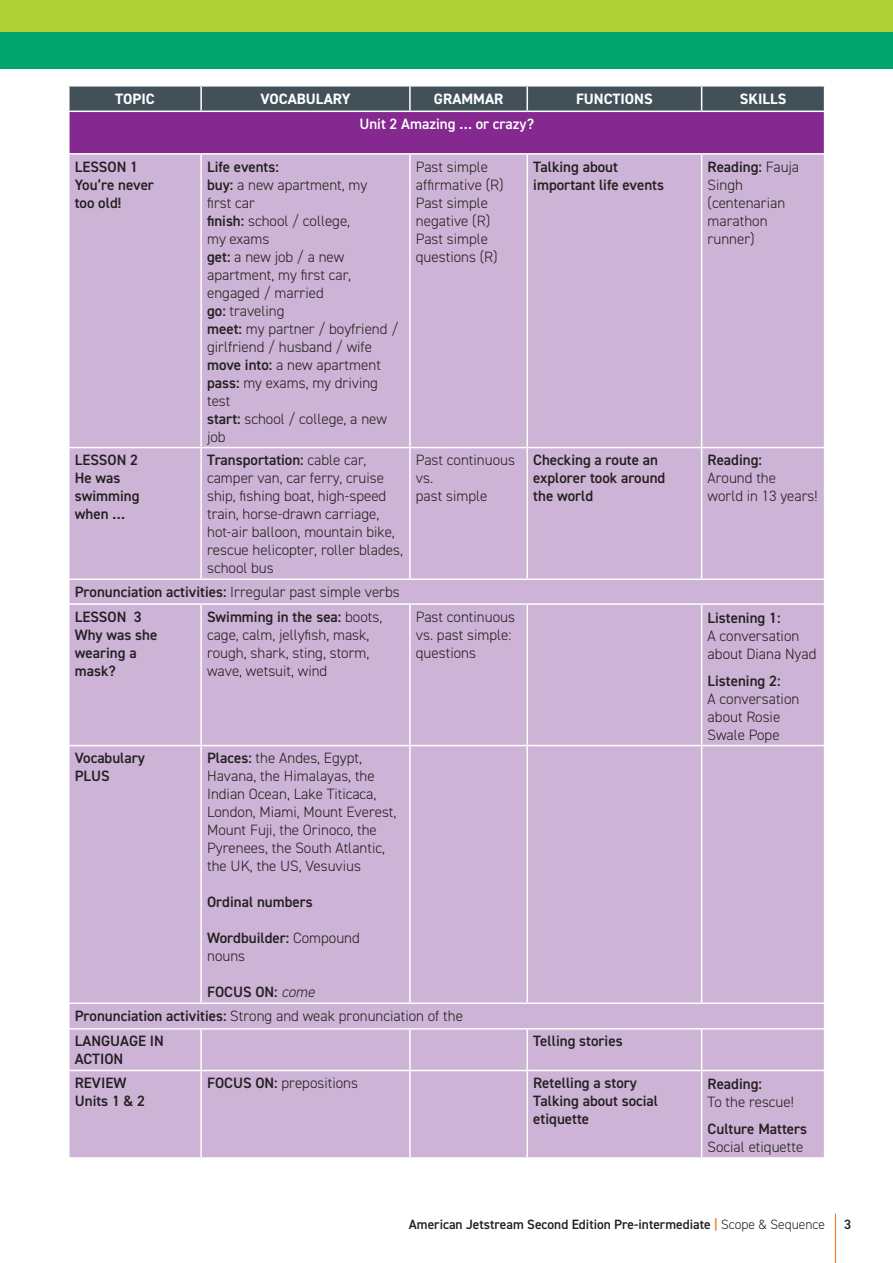
<style>
.page{position:relative;width:893px;height:1263px;background:#fff}
.page>*{position:absolute;margin:0;border:0;box-sizing:border-box;transform-origin:0 0}
.t1{font:300 15px/18px "DIN2014";color:#231f20}
.t2{font:600 15px/18px "DIN2014";color:#231f20}
.t3{font:700 15px "DIN2014";color:#fff}
.t4{font:600 15px "DIN2014";color:#fff}
.t5{font:600 13.5px "DIN2014";color:#231f20}
.s1{font-weight:600}
.s2{font-weight:300}
.s3{font-weight:300;font-style:italic}
.s4{color:#f47921}
</style>
<div class="page">
<hr style="left:835px;top:1214px;width:1px;height:49px;background:#f47921">
<div style="left:0;top:0;width:893px;height:68px;background:#b0d136"></div>
<div style="left:0;top:32px;width:893px;height:36px;background:#00a66e"></div>
<div style="left:69px;top:111px;width:756px;height:43px;background:#852890"></div>
<div style="left:70px;top:155px;width:754px;height:1002px;background:#cdb3d5"></div>
<svg style="left:69px;top:86px;width:756px;height:25px;background:#4c5a62"></svg>
<hr style="left:68px;top:111px;width:133px;height:1px;background:#fff">
<hr style="left:201px;top:111px;width:209px;height:1px;background:#fff">
<hr style="left:410px;top:111px;width:117px;height:1px;background:#fff">
<hr style="left:527px;top:111px;width:175px;height:1px;background:#fff">
<hr style="left:702px;top:111px;width:123px;height:1px;background:#fff">
<hr style="left:68px;top:112px;width:2px;height:41px;background:#fff">
<hr style="left:824px;top:112px;width:1px;height:41px;background:#fff">
<hr style="left:68px;top:153px;width:133px;height:2px;background:#fff">
<hr style="left:201px;top:153px;width:209px;height:2px;background:#fff">
<hr style="left:200px;top:155px;width:2px;height:292px;background:#fff">
<hr style="left:410px;top:153px;width:117px;height:2px;background:#fff">
<hr style="left:409px;top:155px;width:2px;height:292px;background:#fff">
<hr style="left:527px;top:153px;width:175px;height:2px;background:#fff">
<hr style="left:526px;top:155px;width:2px;height:292px;background:#fff">
<hr style="left:702px;top:153px;width:123px;height:2px;background:#fff">
<hr style="left:701px;top:155px;width:1px;height:292px;background:#fff">
<hr style="left:68px;top:447px;width:133px;height:1px;background:#fff">
<hr style="left:201px;top:447px;width:209px;height:1px;background:#fff">
<hr style="left:200px;top:448px;width:2px;height:130px;background:#fff">
<hr style="left:410px;top:447px;width:117px;height:1px;background:#fff">
<hr style="left:409px;top:448px;width:2px;height:130px;background:#fff">
<hr style="left:527px;top:447px;width:175px;height:1px;background:#fff">
<hr style="left:526px;top:448px;width:2px;height:130px;background:#fff">
<hr style="left:702px;top:447px;width:123px;height:1px;background:#fff">
<hr style="left:701px;top:448px;width:1px;height:130px;background:#fff">
<hr style="left:68px;top:578px;width:133px;height:2px;background:#fff">
<hr style="left:201px;top:578px;width:209px;height:2px;background:#fff">
<hr style="left:410px;top:578px;width:117px;height:2px;background:#fff">
<hr style="left:527px;top:578px;width:175px;height:2px;background:#fff">
<hr style="left:702px;top:578px;width:123px;height:2px;background:#fff">
<hr style="left:68px;top:603px;width:133px;height:2px;background:#fff">
<hr style="left:201px;top:603px;width:209px;height:2px;background:#fff">
<hr style="left:200px;top:605px;width:2px;height:140px;background:#fff">
<hr style="left:410px;top:603px;width:117px;height:2px;background:#fff">
<hr style="left:409px;top:605px;width:2px;height:140px;background:#fff">
<hr style="left:527px;top:603px;width:175px;height:2px;background:#fff">
<hr style="left:526px;top:605px;width:2px;height:140px;background:#fff">
<hr style="left:702px;top:603px;width:123px;height:2px;background:#fff">
<hr style="left:701px;top:605px;width:1px;height:140px;background:#fff">
<hr style="left:68px;top:745px;width:133px;height:1px;background:#fff">
<hr style="left:201px;top:745px;width:209px;height:1px;background:#fff">
<hr style="left:200px;top:746px;width:2px;height:256px;background:#fff">
<hr style="left:410px;top:745px;width:117px;height:1px;background:#fff">
<hr style="left:409px;top:746px;width:2px;height:256px;background:#fff">
<hr style="left:527px;top:745px;width:175px;height:1px;background:#fff">
<hr style="left:526px;top:746px;width:2px;height:256px;background:#fff">
<hr style="left:702px;top:745px;width:123px;height:1px;background:#fff">
<hr style="left:701px;top:746px;width:1px;height:256px;background:#fff">
<hr style="left:68px;top:1002px;width:133px;height:2px;background:#fff">
<hr style="left:201px;top:1002px;width:209px;height:2px;background:#fff">
<hr style="left:410px;top:1002px;width:117px;height:2px;background:#fff">
<hr style="left:527px;top:1002px;width:175px;height:2px;background:#fff">
<hr style="left:702px;top:1002px;width:123px;height:2px;background:#fff">
<hr style="left:68px;top:1028px;width:133px;height:1px;background:#fff">
<hr style="left:201px;top:1028px;width:209px;height:1px;background:#fff">
<hr style="left:200px;top:1029px;width:2px;height:41px;background:#fff">
<hr style="left:410px;top:1028px;width:117px;height:1px;background:#fff">
<hr style="left:409px;top:1029px;width:2px;height:41px;background:#fff">
<hr style="left:527px;top:1028px;width:175px;height:1px;background:#fff">
<hr style="left:526px;top:1029px;width:2px;height:41px;background:#fff">
<hr style="left:702px;top:1028px;width:123px;height:1px;background:#fff">
<hr style="left:701px;top:1029px;width:1px;height:41px;background:#fff">
<hr style="left:68px;top:1070px;width:133px;height:1px;background:#fff">
<hr style="left:201px;top:1070px;width:209px;height:1px;background:#fff">
<hr style="left:200px;top:1071px;width:2px;height:86px;background:#fff">
<hr style="left:410px;top:1070px;width:117px;height:1px;background:#fff">
<hr style="left:409px;top:1071px;width:2px;height:86px;background:#fff">
<hr style="left:527px;top:1070px;width:175px;height:1px;background:#fff">
<hr style="left:526px;top:1071px;width:2px;height:86px;background:#fff">
<hr style="left:702px;top:1070px;width:123px;height:1px;background:#fff">
<hr style="left:701px;top:1071px;width:1px;height:86px;background:#fff">
<p class="t3" style="left:115px;top:89px;width:41px">TOPIC</p>
<p class="t3" style="left:261px;top:89px;width:91px">VOCABULARY</p>
<p class="t3" style="left:434px;top:89px;width:71px">GRAMMAR</p>
<p class="t3" style="left:576px;top:89px;width:78px">FUNCTIONS</p>
<p class="t3" style="left:740px;top:89px;width:48px">SKILLS</p>
<p class="t4" style="left:359px;top:114px;width:176px">Unit 2 Amazing … or crazy?</p>
<p class="t2" style="left:75px;top:157px;width:81px">LESSON 1<br>You’re never too old!</p>
<p class="t1" style="left:207px;top:157px;width:193px"><span class="s1">Life events:<br>buy:</span> a new apartment, my<br>first car<br><span class="s1">finish:</span> school / college,<br>my exams<br><span class="s1">get:</span> a new job / a new apartment, my first car, engaged / married<br><span class="s1">go:</span> traveling<br><span class="s1">meet:</span> my partner / boyfriend / girlfriend / husband / wife <span class="s1">move into:</span> a new apartment <span class="s1">pass:</span> my exams, my driving test<br><span class="s1">start:</span> school / college, a new job</p>
<p class="t1" style="left:416px;top:157px;width:89px">Past simple affirmative (R)<br>Past simple negative (R)<br>Past simple questions (R)</p>
<p class="t2" style="left:533px;top:157px;width:132px">Talking about important life events</p>
<p class="t1" style="left:708px;top:157px;width:93px"><span class="s1">Reading:</span> Fauja<br>Singh (centenarian marathon runner)</p>
<p class="t2" style="left:75px;top:451px;width:66px">LESSON 2<br>He was swimming when …</p>
<p class="t1" style="left:207px;top:451px;width:197px"><span class="s1">Transportation:</span> cable car, camper van, car ferry, cruise ship, fishing boat, high-speed train, horse-drawn carriage, hot-air balloon, mountain bike, rescue helicopter, roller blades, school bus</p>
<p class="t1" style="left:416px;top:451px;width:100px">Past continuous vs.<br>past simple</p>
<p class="t2" style="left:533px;top:451px;width:134px">Checking a route an explorer took around the world</p>
<p class="t2" style="left:708px;top:451px;width:56px">Reading:</p>
<p class="t1" style="left:708px;top:469px;width:111px">Around the<br>world in 13 years!</p>
<p class="t2" style="left:75px;top:579px;width:326px;line-height:24.8px">Pronunciation activities: <span class="s2">Irregular past simple verbs<br></span>LESSON 3</p>
<p class="t2" style="left:75px;top:625px;width:84px">Why was she wearing a mask?</p>
<p class="t1" style="left:207px;top:608px;width:177px"><span class="s1">Swimming in the sea:</span> boots, cage, calm, jellyfish, mask, rough, shark, sting, storm, wave, wetsuit, wind</p>
<p class="t1" style="left:416px;top:608px;width:100px">Past continuous vs. past simple: questions</p>
<p class="t2" style="left:708px;top:608px;width:74px">Listening 1:</p>
<p class="t1" style="left:708px;top:626px;width:110px">A conversation about Diana Nyad</p>
<p class="t2" style="left:708px;top:671px;width:74px">Listening 2:</p>
<p class="t1" style="left:708px;top:689px;width:93px">A conversation about Rosie<br>Swale Pope</p>
<p class="t2" style="left:75px;top:749px;width:72px">Vocabulary<br>PLUS</p>
<p class="t1" style="left:207px;top:749px;width:191px"><span class="s1">Places:</span> the Andes, Egypt,<br>Havana, the Himalayas, the<br>Indian Ocean, Lake Titicaca,<br>London, Miami, Mount Everest,<br>Mount Fuji, the Orinoco, the<br>Pyrenees, the South Atlantic, the UK, the US, Vesuvius</p>
<p class="t2" style="left:207px;top:893px;width:107px">Ordinal numbers</p>
<p class="t1" style="left:207px;top:929px;width:154px"><span class="s1">Wordbuilder:</span> Compound nouns</p>
<p class="t2" style="left:75px;top:980px;width:390px;line-height:23.7px;text-indent:132px">FOCUS ON: <span class="s3">come<br></span>Pronunciation activities: <span class="s2">Strong and weak pronunciation of the</span></p>
<p class="t2" style="left:75px;top:1032px;width:91px">LANGUAGE IN<br>ACTION</p>
<p class="t2" style="left:533px;top:1032px;width:91px">Telling stories</p>
<p class="t2" style="left:75px;top:1074px;width:72px">REVIEW<br>Units 1 &amp; 2</p>
<p class="t1" style="left:207px;top:1074px;width:152px"><span class="s1">FOCUS ON:</span> prepositions</p>
<p class="t2" style="left:533px;top:1074px;width:126px">Retelling a story<br>Talking about social etiquette</p>
<p class="t2" style="left:708px;top:1074px;width:56px">Reading:</p>
<p class="t1" style="left:708px;top:1093px;width:88px">To the rescue!</p>
<p class="t2" style="left:708px;top:1119px;width:101px">Culture Matters</p>
<p class="t1" style="left:708px;top:1138px;width:97px">Social etiquette</p>
<p class="t5" style="left:409px;top:1215px;width:418px">American Jetstream Second Edition Pre-intermediate <span class="s4">|</span> <span class="s2">Scope &amp; Sequence</span></p>
<p class="t5" style="left:844px;top:1215px;width:9px">3</p>
</div>
